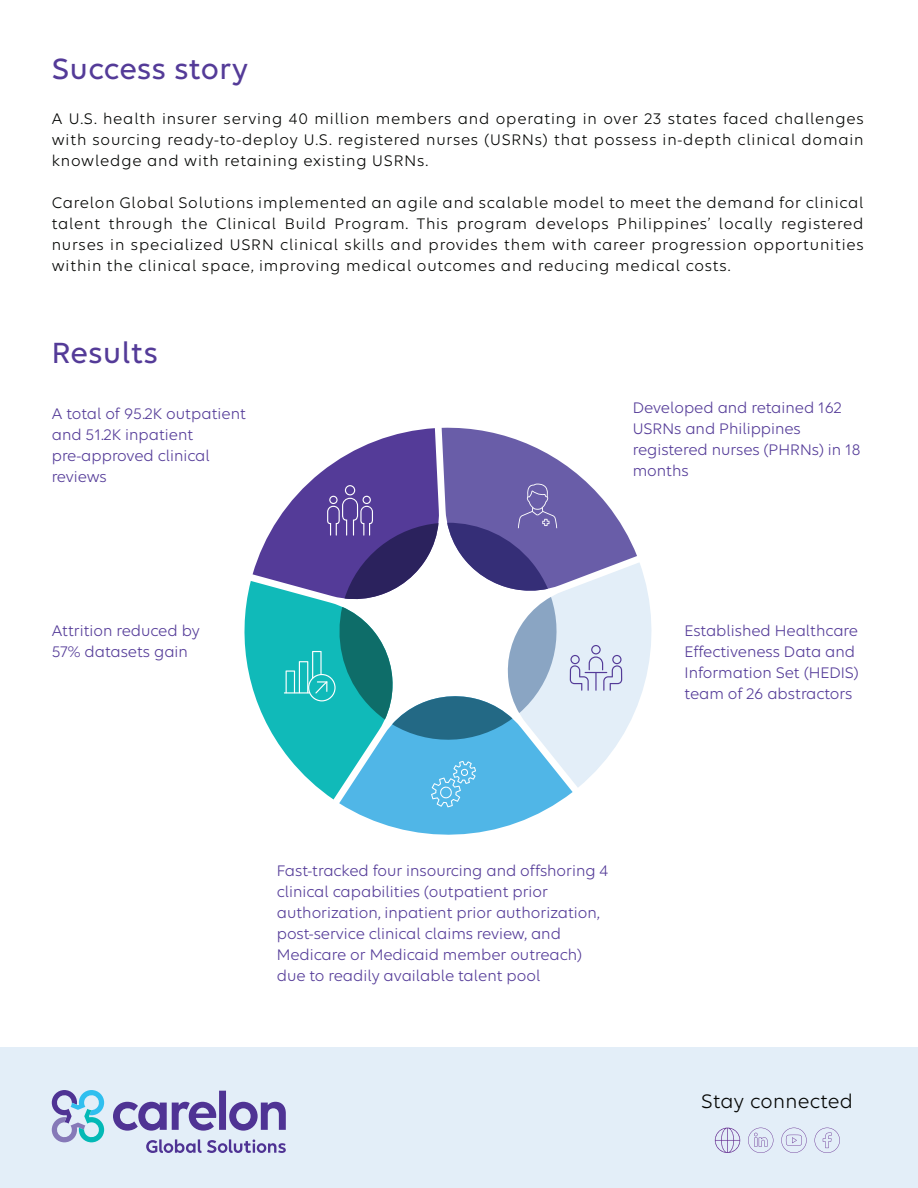
<style>
.page{position:relative;width:918px;height:1188px;background:#fff}
.page>*{position:absolute;margin:0;border:0;box-sizing:border-box;transform-origin:0 0}
.t1{font:500 31.5px "Elevance Sans";letter-spacing:.02em;color:#543b98}
.t2{font:21px "Elevance Sans";letter-spacing:.02em;color:#040503}
.t3{font:16.5px/21px "Elevance Sans";letter-spacing:.05em;color:#040503;text-align:justify}
.t4{font:16.5px/21px "Elevance Sans";color:#543b98}
</style>
<div class="page">
<div style="left:0;top:1047px;width:918px;height:141px;background:#e3eef8"></div>
<svg style="left:244px;top:427px;width:408px;height:408px"></svg>
<svg style="left:146px;top:1139px;width:140px;height:14px"></svg>
<svg style="left:113px;top:1091px;width:173px;height:40px"></svg>
<svg style="left:52px;top:1090px;width:52px;height:52px"></svg>
<svg style="left:748px;top:1128px;width:25px;height:25px"></svg>
<svg style="left:781px;top:1128px;width:26px;height:25px"></svg>
<svg style="left:815px;top:1128px;width:25px;height:25px"></svg>
<svg style="left:715px;top:1128px;width:25px;height:25px"></svg>
<h1 class="t1" style="left:52px;top:49px;width:198px">Success story</h1>
<p class="t3" style="left:52px;top:108px;width:813px">A U.S. health insurer serving 40 million members and operating in over 23 states faced challenges with sourcing ready-to-deploy U.S. registered nurses (USRNs) that possess in-depth clinical domain knowledge and with retaining existing USRNs.</p>
<p class="t3" style="left:52px;top:192px;width:813px">Carelon Global Solutions implemented an agile and scalable model to meet the demand for clinical talent through the Clinical Build Program. This program develops Philippines’ locally registered nurses in specialized USRN clinical skills and provides them with career progression opportunities within the clinical space, improving medical outcomes and reducing medical costs.</p>
<h1 class="t1" style="left:52px;top:333px;width:108px">Results</h1>
<p class="t4" style="left:52px;top:402px;width:196px">A total of 95.2K outpatient and 51.2K inpatient pre-approved clinical reviews</p>
<p class="t4" style="left:52px;top:620px;width:150px">Attrition reduced by<br>57% datasets gain</p>
<p class="t4" style="left:633px;top:396px;width:229px">Developed and retained 162<br>USRNs and Philippines registered nurses (PHRNs) in 18 months</p>
<p class="t4" style="left:685px;top:620px;width:176px">Established Healthcare<br>Effectiveness Data and<br>Information Set (HEDIS) team of 26 abstractors</p>
<p class="t4" style="left:277px;top:859px;width:333px">Fast-tracked four insourcing and offshoring 4 clinical capabilities (outpatient prior authorization, inpatient prior authorization, post-service clinical claims review, and Medicare or Medicaid member outreach) due to readily available talent pool</p>
<p class="t2" style="left:701px;top:1089px;width:153px">Stay connected</p>
</div>
